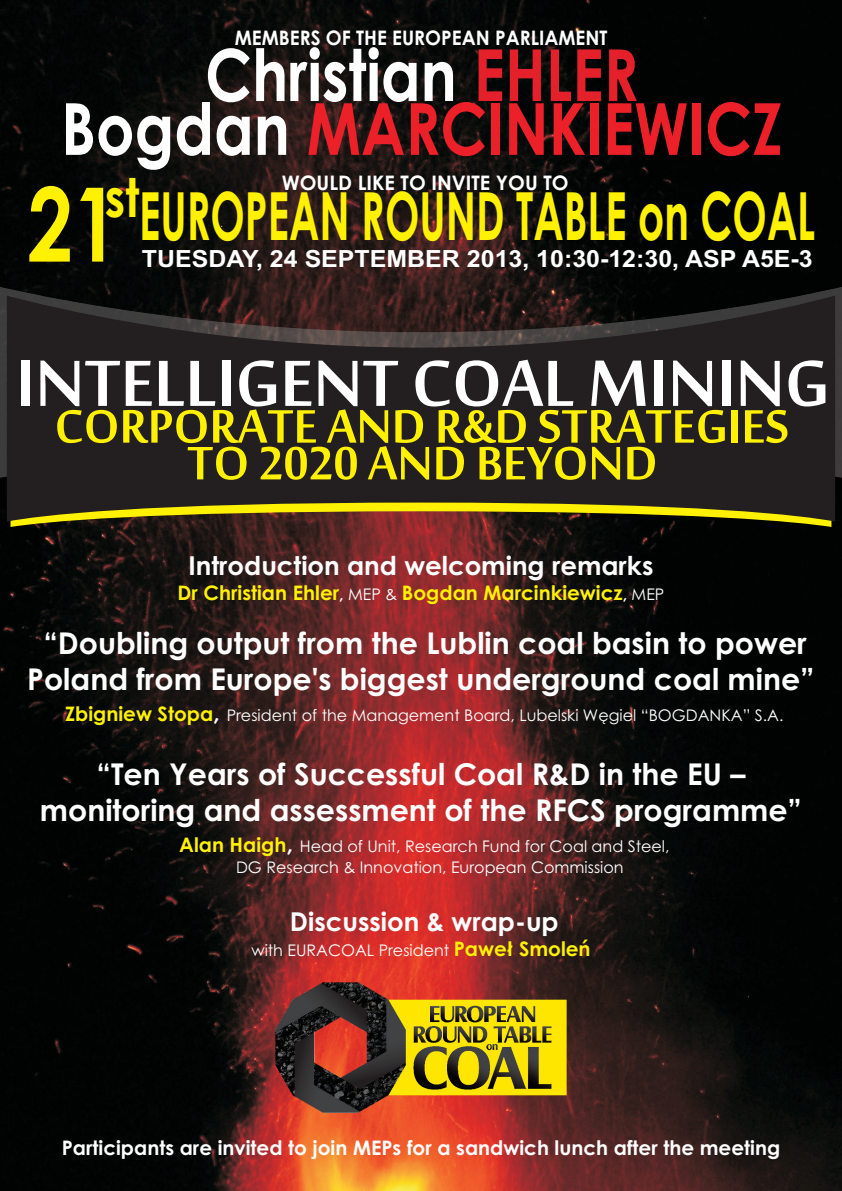
<style>
.page{position:relative;width:842px;height:1191px;background:#fff}
.page>*{position:absolute;margin:0;border:0;box-sizing:border-box;transform-origin:0 0}
.t1{font:100px "Mool Boran";color:#fff}
.t2{font:72px "Mool Boran";color:#fff101}
.t3{font:700 71.8px/53.8px "Century Gothic";color:#fff;text-align:center;scale:.84 1}
.t4{font:700 66.4px "Century Gothic";color:#fff101;scale:.62 1}
.t5{font:700 30px/36.4px "Century Gothic";color:#fff;text-align:center}
.t6{font:700 26px "Century Gothic";color:#fff}
.t7{font:700 23.7px "Arial";color:#fff;scale:1.05 1}
.t8{font:700 20px "Century Gothic";color:#fff}
.t9{font:700 20px "Century Gothic";color:#fff101}
.t10{font:700 20px "Century Gothic";color:#fff;scale:.95 1}
.t11{font:16px/20.8px "Century Gothic";color:#fff}
.s1{color:#e4212b}
.s2{color:#ec2029}
.s3{font-size:102.8px}
.s4{font-weight:700}
.s5{font-weight:700;font-size:24px}
</style>
<div class="page">
<img style="left:0;top:0;width:842px;height:1191px">
<img style="left:276px;top:982px;width:290px;height:130px">
<img style="left:0;top:286px;width:842px;height:192px">
<svg style="left:11px;top:521px;width:820px;height:6px;background:#3a2314"></svg>
<svg style="left:7px;top:295px;width:828px;height:226px;background:#2d261f"></svg>
<p class="t10" style="left:235px;top:30px;width:394px">MEMBERS OF THE EUROPEAN PARLIAMENT</p>
<h3 class="t3" style="left:61px;top:55px;width:860px">Christian <span class="s1">EHLER<br></span>Bogdan <span class="s2">MARCINKIEWICZ</span></h3>
<p class="t8" style="left:282px;top:175px;width:288px">WOULD LIKE TO INVITE YOU TO</p>
<h3 class="t4" style="left:28px;top:190px;width:1272px"><span class="s3">21</span><sup>st</sup>EUROPEAN ROUND TABLE on COAL</h3>
<h3 class="t7" style="left:142px;top:250px;width:640px">TUESDAY, 24 SEPTEMBER 2013, 10:30-12:30, ASP A5E-3</h3>
<h1 class="t1" style="left:17px;top:313px;width:814px">INTELLIGENT COAL MINING</h1>
<h2 class="t2" style="left:55px;top:376px;width:736px">CORPORATE AND R&amp;D STRATEGIES</h2>
<h2 class="t2" style="left:187px;top:412px;width:472px">TO 2020 AND BEYOND</h2>
<h3 class="t6" style="left:189px;top:555px;width:466px">Introduction and welcoming remarks</h3>
<p class="t11" style="left:339px;top:585px;width:60px"><span class="s4">,</span> MEP &amp;</p>
<p class="t11" style="left:623px;top:585px;width:43px"><span class="s4">,</span> MEP</p>
<h3 class="t5" style="left:27px;top:627px;width:789px">“Doubling output from the Lublin coal basin to power<br>Poland from Europe's biggest underground coal mine”</h3>
<p class="t11" style="left:213px;top:706px;width:572px"><span class="s5">,</span> President of the Management Board, Lubelski Wêgiel “BOGDANKA” S.A.</p>
<h3 class="t5" style="left:40px;top:758px;width:764px">“Ten Years of Successful Coal R&amp;D in the EU – monitoring and assessment of the RFCS programme”</h3>
<p class="t11" style="left:236px;top:837px;width:435px;text-indent:50px"><span class="s5">,</span> Head of Unit, Research Fund for Coal and Steel,<br>DG Research &amp; Innovation, European Commission</p>
<h3 class="t6" style="left:290px;top:911px;width:270px">Discussion &amp; wrap-up</h3>
<p class="t11" style="left:251px;top:941px;width:199px">with EURACOAL President</p>
<p class="t9" style="left:178px;top:585px;width:163px">Dr Christian Ehler</p>
<p class="t9" style="left:402px;top:585px;width:222px">Bogdan Marcinkiewicz</p>
<p class="t9" style="left:65px;top:706px;width:149px">Zbigniew Stopa</p>
<p class="t9" style="left:179px;top:837px;width:109px">Alan Haigh</p>
<p class="t9" style="left:454px;top:941px;width:138px">Pawe³ Smoleñ</p>
<p class="t8" style="left:62px;top:1139px;width:720px">Participants are invited to join MEPs for a sandwich lunch after the meeting</p>
</div>
